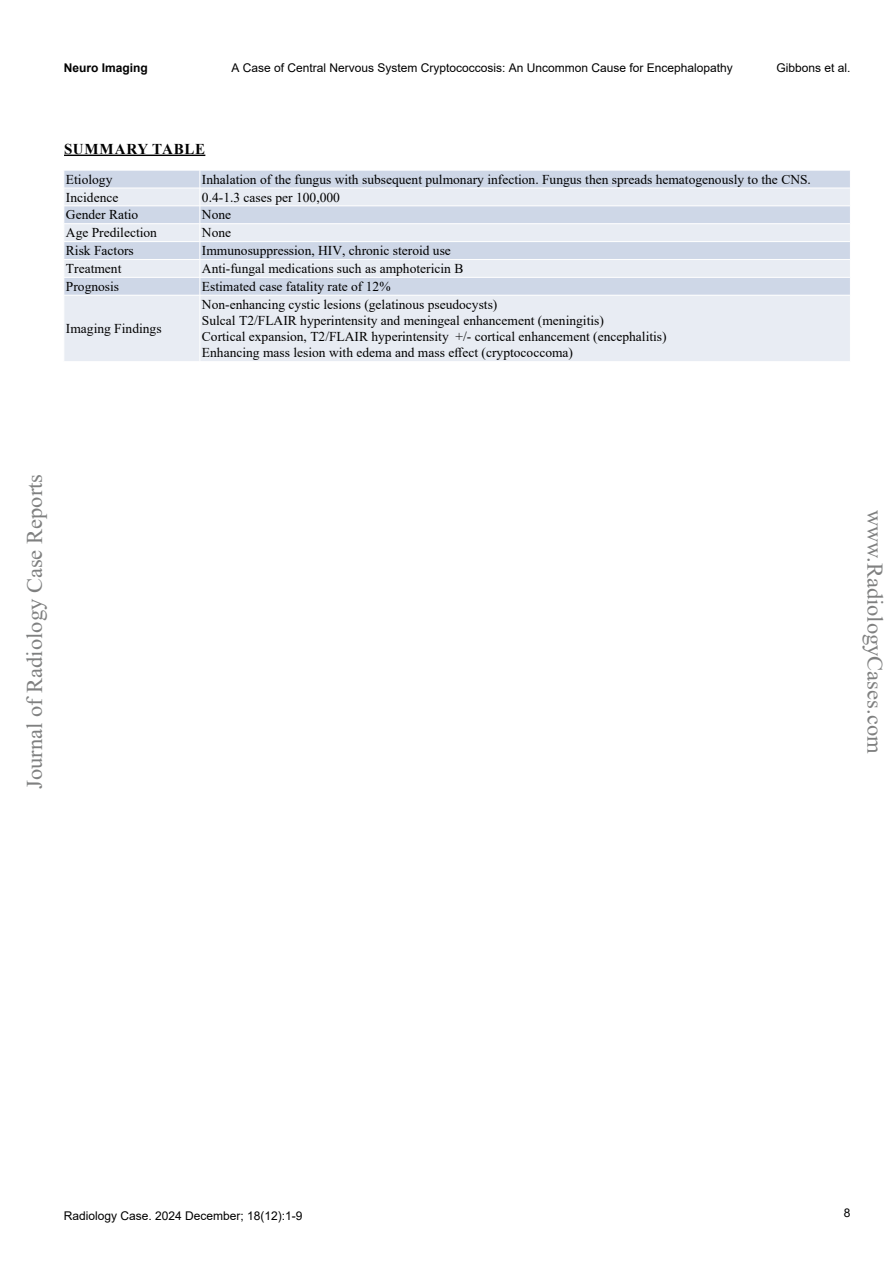
<style>
.page{position:relative;width:893px;height:1263px;background:#fff}
.page>*{position:absolute;margin:0;border:0;box-sizing:border-box;transform-origin:0 0}
.t1{font:22.5px "Times New Roman";color:#7f8080}
.t2{font:700 15px "Times New Roman";letter-spacing:.05em;color:#000}
.t3{font:13.5px/16.2px "Times New Roman";color:#000}
.t4{font:12px "Arial";color:#000}
.t5{font:700 12px "Arial";color:#000}
</style>
<div class="page">
<div style="left:65px;top:171px;width:785px;height:17px;background:#ced7e7"></div>
<svg style="left:65px;top:189px;width:785px;height:172px;fill:#e8ecf3"></svg>
<hr style="left:64px;top:206px;width:136px;height:1px;background:#fff">
<hr style="left:200px;top:206px;width:650px;height:1px;background:#fff">
<hr style="left:64px;top:223px;width:136px;height:1px;background:#fff">
<hr style="left:200px;top:223px;width:650px;height:1px;background:#fff">
<hr style="left:64px;top:241px;width:136px;height:1px;background:#fff">
<hr style="left:200px;top:241px;width:650px;height:1px;background:#fff">
<hr style="left:64px;top:259px;width:136px;height:1px;background:#fff">
<hr style="left:200px;top:259px;width:650px;height:1px;background:#fff">
<hr style="left:64px;top:277px;width:136px;height:1px;background:#fff">
<svg style="left:64px;top:170px;width:1px;height:125px"></svg>
<hr style="left:200px;top:277px;width:650px;height:1px;background:#fff">
<svg style="left:200px;top:170px;width:1px;height:125px"></svg>
<hr style="left:64px;top:295px;width:136px;height:1px;background:#fff">
<hr style="left:200px;top:295px;width:650px;height:1px;background:#fff">
<hr style="left:200px;top:295px;width:1px;height:67px;background:#fff">
<hr style="left:64px;top:155px;width:141px;height:1px;background:#000">
<p class="t5" style="left:64px;top:60px;width:86px">Neuro Imaging</p>
<p class="t4" style="left:231px;top:60px;width:503px">A Case of Central Nervous System Cryptococcosis: An Uncommon Cause for Encephalopathy</p>
<p class="t4" style="left:776px;top:60px;width:76px">Gibbons et al.</p>
<p class="t2" style="left:64px;top:138px;width:143px">SUMMARY TABLE</p>
<p class="t3" style="left:66px;top:171px;width:48px">Etiology</p>
<p class="t3" style="left:202px;top:171px;width:610px">Inhalation of the fungus with subsequent pulmonary infection. Fungus then spreads hematogenously to the CNS.</p>
<p class="t3" style="left:66px;top:189px;width:54px">Incidence</p>
<p class="t3" style="left:202px;top:189px;width:139px">0.4-1.3 cases per 100,000</p>
<p class="t3" style="left:66px;top:206px;width:74px">Gender Ratio</p>
<p class="t3" style="left:202px;top:206px;width:31px">None</p>
<p class="t3" style="left:66px;top:224px;width:93px">Age Predilection</p>
<p class="t3" style="left:202px;top:224px;width:31px">None</p>
<p class="t3" style="left:66px;top:242px;width:69px">Risk Factors</p>
<p class="t3" style="left:202px;top:242px;width:250px">Immunosuppression, HIV, chronic steroid use</p>
<p class="t3" style="left:66px;top:260px;width:57px">Treatment</p>
<p class="t3" style="left:202px;top:260px;width:263px">Anti-fungal medications such as amphotericin B</p>
<p class="t3" style="left:66px;top:278px;width:55px">Prognosis</p>
<p class="t3" style="left:202px;top:278px;width:190px">Estimated case fatality rate of 12%</p>
<p class="t3" style="left:66px;top:320px;width:97px">Imaging Findings</p>
<p class="t3" style="left:202px;top:296px;width:466px">Non-enhancing cystic lesions (gelatinous pseudocysts)<br>Sulcal T2/FLAIR hyperintensity and meningeal enhancement (meningitis)<br>Cortical expansion, T2/FLAIR hyperintensity +/- cortical enhancement (encephalitis)<br>Enhancing mass lesion with edema and mass effect (cryptococcoma)</p>
<h1 class="t1" style="left:19px;top:789px;width:316px;rotate:-90deg">Journal of Radiology Case Reports</h1>
<h1 class="t1" style="left:891px;top:510px;width:245px;rotate:90deg">www.RadiologyCases.com</h1>
<p class="t4" style="left:64px;top:1208px;width:240px">Radiology Case. 2024 December; 18(12):1-9</p>
<p class="t4" style="left:844px;top:1204px;width:8px">8</p>
</div>
